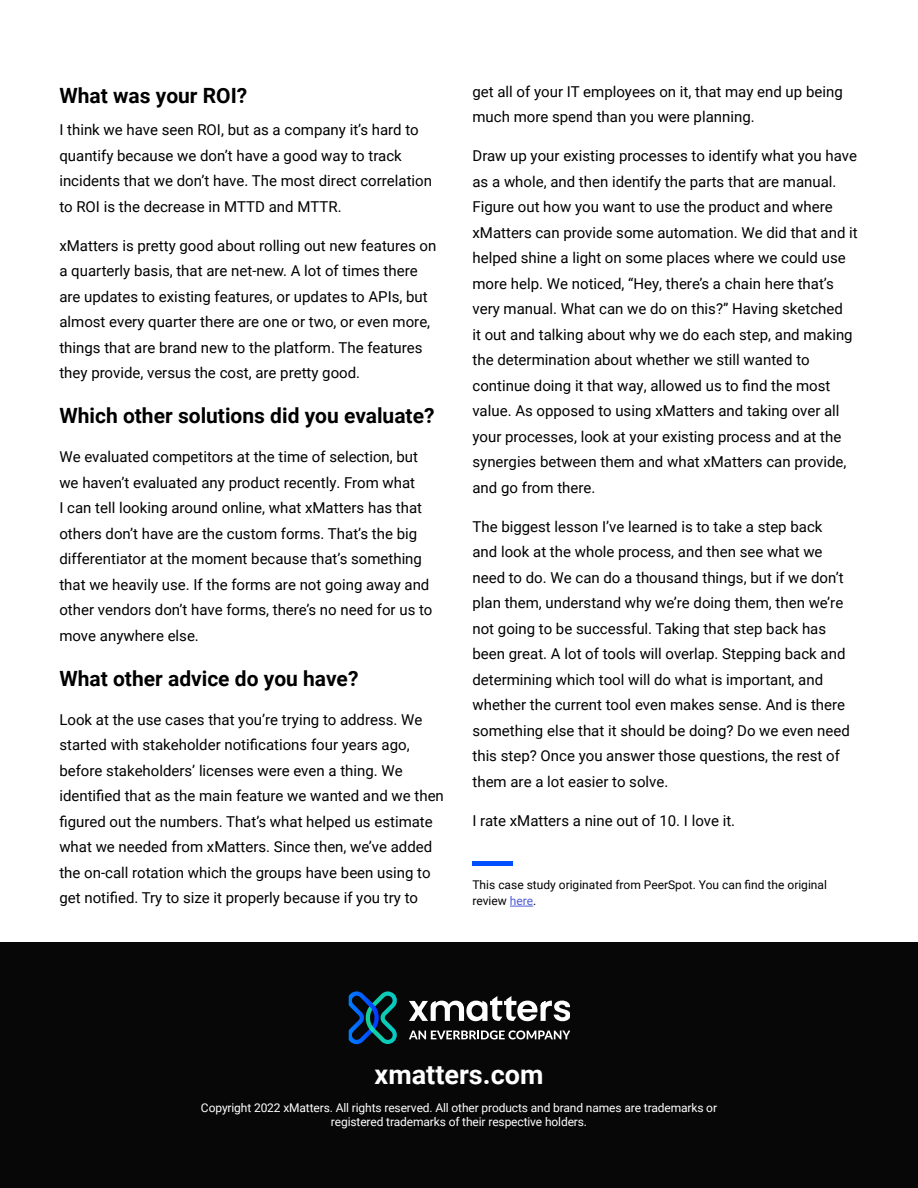
<style>
.page{position:relative;width:918px;height:1188px;background:#fff}
.page>*{position:absolute;margin:0;border:0;box-sizing:border-box;transform-origin:0 0}
.xmat_cs-URL{font:700 27px "Roboto";color:#fff}
.xmat_cs-body_text{font:700 21px "Roboto";color:#000}
.xmat_cs-paragraph_he{font:700 21px "Roboto";color:#000}
.xmat_cs-body_text-2{font:15px/25.5px "Roboto";color:#000}
.xmat_cs-copyright_in{font:12px/14.4px "Roboto";letter-spacing:-.01em;color:#fff;text-align:center}
.xmat_cs-body_text-3{font:12px/16.5px "Roboto";color:#000}
.s1{color:#4f5cd6}
</style>
<div class="page">
<svg style="left:510px;top:906px;width:23px;height:1px"></svg>
<div style="left:472px;top:861px;width:41px;height:5px;background:#0050ff"></div>
<div style="left:0;top:942px;width:918px;height:246px;background:#080707"></div>
<svg style="left:349px;top:991px;width:48px;height:53px"></svg>
<svg style="left:409px;top:996px;width:160px;height:25px"></svg>
<svg style="left:409px;top:1030px;width:160px;height:9px"></svg>
<p class="xmat_cs-paragraph_he" style="left:59px;top:81px;width:189px">What was your ROI?</p>
<p class="xmat_cs-body_text-2" style="left:59px;top:117px;width:374px">I think we have seen ROI, but as a company it’s hard to quantify because we don’t have a good way to track incidents that we don’t have. The most direct correlation to ROI is the decrease in MTTD and MTTR.</p>
<p class="xmat_cs-body_text-2" style="left:59px;top:232px;width:379px">xMatters is pretty good about rolling out new features on a quarterly basis, that are net-new. A lot of times there are updates to existing features, or updates to APIs, but almost every quarter there are one or two, or even more, things that are brand new to the platform. The features they provide, versus the cost, are pretty good.</p>
<p class="xmat_cs-body_text" style="left:59px;top:401px;width:377px">Which other solutions did you evaluate?</p>
<p class="xmat_cs-body_text-2" style="left:59px;top:444px;width:375px">We evaluated competitors at the time of selection, but we haven’t evaluated any product recently. From what<br>I can tell looking around online, what xMatters has that others don’t have are the custom forms. That’s the big differentiator at the moment because that’s something that we heavily use. If the forms are not going away and other vendors don’t have forms, there’s no need for us to move anywhere else.</p>
<p class="xmat_cs-body_text" style="left:59px;top:664px;width:301px">What other advice do you have?</p>
<p class="xmat_cs-body_text-2" style="left:59px;top:706px;width:386px">Look at the use cases that you’re trying to address. We started with stakeholder notifications four years ago, before stakeholders’ licenses were even a thing. We identified that as the main feature we wanted and we then figured out the numbers. That’s what helped us estimate what we needed from xMatters. Since then, we’ve added the on-call rotation which the groups have been using to get notified. Try to size it properly because if you try to</p>
<p class="xmat_cs-body_text-2" style="left:472px;top:78px;width:372px">get all of your IT employees on it, that may end up being much more spend than you were planning.</p>
<p class="xmat_cs-body_text-2" style="left:472px;top:143px;width:387px">Draw up your existing processes to identify what you have as a whole, and then identify the parts that are manual.<br>Figure out how you want to use the product and where xMatters can provide some automation. We did that and it helped shine a light on some places where we could use more help. We noticed, “Hey, there’s a chain here that’s very manual. What can we do on this?” Having sketched<br>it out and talking about why we do each step, and making the determination about whether we still wanted to continue doing it that way, allowed us to find the most value. As opposed to using xMatters and taking over all your processes, look at your existing process and at the synergies between them and what xMatters can provide, and go from there.</p>
<p class="xmat_cs-body_text-2" style="left:472px;top:513px;width:379px">The biggest lesson I’ve learned is to take a step back and look at the whole process, and then see what we need to do. We can do a thousand things, but if we don’t plan them, understand why we’re doing them, then we’re not going to be successful. Taking that step back has been great. A lot of tools will overlap. Stepping back and determining which tool will do what is important, and whether the current tool even makes sense. And is there something else that it should be doing? Do we even need this step? Once you answer those questions, the rest of them are a lot easier to solve.</p>
<p class="xmat_cs-body_text-2" style="left:472px;top:807px;width:264px">I rate xMatters a nine out of 10. I love it.</p>
<p class="xmat_cs-body_text-3" style="left:472px;top:876px;width:356px">This case study originated from PeerSpot. You can find the original review <span class="s1">here</span>.</p>
<p class="xmat_cs-URL" style="left:375px;top:1055px;width:170px">xmatters.com</p>
<p class="xmat_cs-copyright_in" style="left:201px;top:1100px;width:518px">Copyright 2022 xMatters. All rights reserved. All other products and brand names are trademarks or registered trademarks of their respective holders.</p>
</div>
